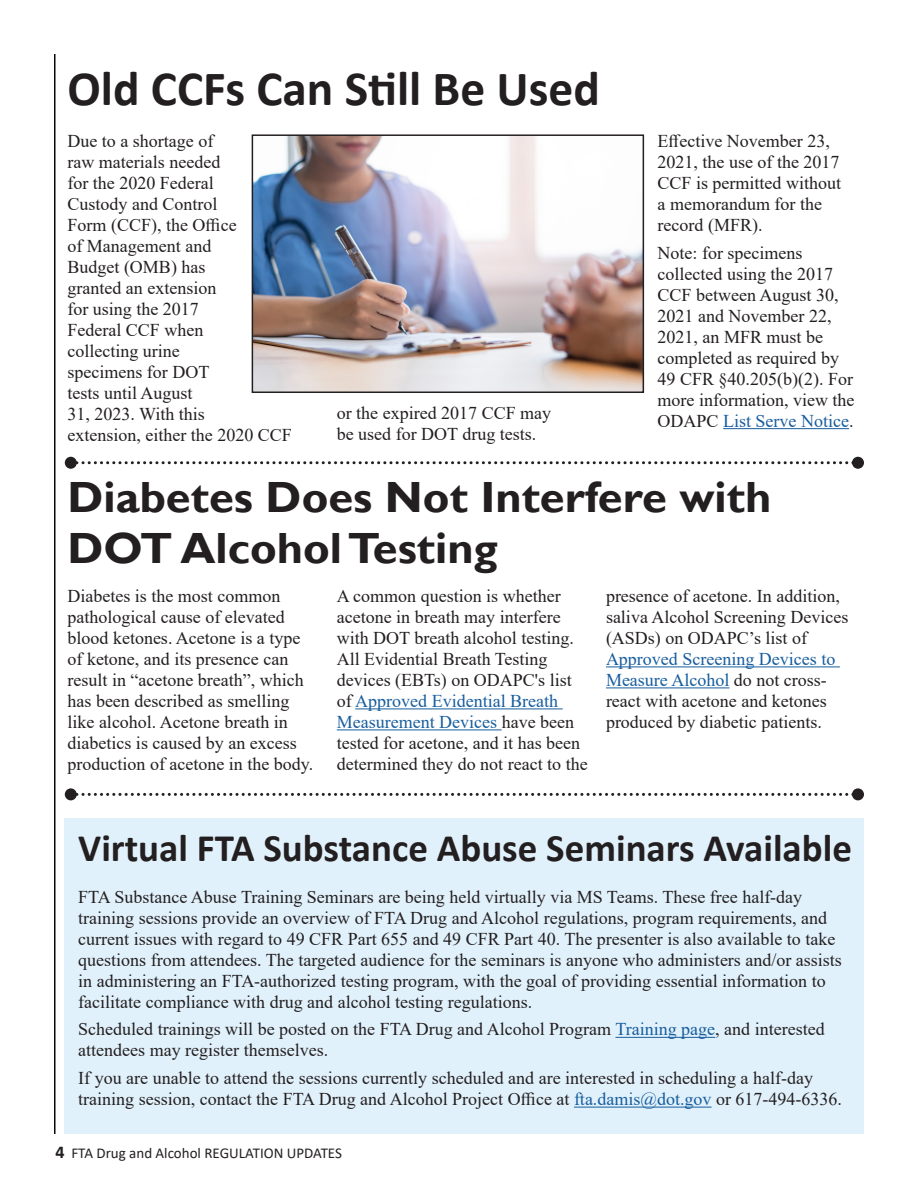
<style>
.page{position:relative;width:918px;height:1188px;background:#fff}
.page>*{position:absolute;margin:0;border:0;box-sizing:border-box;transform-origin:0 0}
.t1{font:700 49.5px "Calibri";color:#231f20}
.Newsletter_Body{font:700 43.65px/51px "Gill Sans";color:#231f20}
.Newsletter_Body-2{font:700 39px "Calibri";color:#231f20}
.Newsletter_Body-3{font:18px/21px "Times New Roman";color:#231f20}
.t2{font:15px "Calibri";color:#231f20}
.s1{color:#175d9e}
.s2{font-weight:700;font-size:18px}
</style>
<div class="page">
<hr style="left:54px;top:54px;width:2px;height:1080px;background:#050806">
<svg style="left:77px;top:793px;width:775px;height:3px"></svg>
<div style="left:65px;top:788px;width:12px;height:12px;background:#231f20;border-radius:50%"></div>
<div style="left:852px;top:788px;width:12px;height:12px;background:#231f20;border-radius:50%"></div>
<div style="left:65px;top:819px;width:799px;height:315px;background:#e1f1fb"></div>
<hr style="left:615px;top:1037px;width:100px;height:1px;background:#175d9e">
<hr style="left:574px;top:1107px;width:138px;height:1px;background:#175d9e">
<hr style="left:723px;top:428px;width:126px;height:1px;background:#175d9e">
<img style="left:255px;top:137px;width:386px;height:253px">
<div style="left:252px;top:134px;width:392px;height:259px;border:2px solid #231f20"></div>
<hr style="left:355px;top:708px;width:208px;height:1px;background:#175d9e">
<hr style="left:337px;top:729px;width:165px;height:1px;background:#175d9e">
<hr style="left:606px;top:666px;width:234px;height:1px;background:#175d9e">
<hr style="left:606px;top:687px;width:123px;height:1px;background:#175d9e">
<svg style="left:77px;top:461px;width:775px;height:3px"></svg>
<div style="left:65px;top:457px;width:12px;height:12px;background:#231f20;border-radius:50%"></div>
<div style="left:852px;top:457px;width:12px;height:12px;background:#231f20;border-radius:50%"></div>
<h1 class="t1" style="left:68px;top:53px;width:534px">Old CCFs Can Still Be Used</h1>
<p class="Newsletter_Body-3" style="left:68px;top:130px;width:226px">Due to a shortage of<br>raw materials needed<br>for the 2020 Federal<br>Custody and Control<br>Form (CCF), the Office<br>of Management and<br>Budget (OMB) has<br>granted an extension<br>for using the 2017<br>Federal CCF when<br>collecting urine<br>specimens for DOT<br>tests until August<br>31, 2023. With this<br>extension, either the 2020 CCF</p>
<p class="Newsletter_Body-3" style="left:337px;top:402px;width:216px">or the expired 2017 CCF may be used for DOT drug tests.</p>
<p class="Newsletter_Body-3" style="left:658px;top:130px;width:185px">Effective November 23,<br>2021, the use of the 2017<br>CCF is permitted without a memorandum for the record (MFR).</p>
<p class="Newsletter_Body-3" style="left:658px;top:242px;width:198px">Note: for specimens collected using the 2017<br>CCF between August 30,<br>2021 and November 22,<br>2021, an MFR must be completed as required by<br>49 CFR §40.205(b)(2). For more information, view the<br>ODAPC <span class="s1">List Serve Notice</span>.</p>
<p class="Newsletter_Body" style="left:68px;top:473px;width:705px">Diabetes Does Not Interfere with<br>DOT Alcohol Testing</p>
<p class="Newsletter_Body-3" style="left:68px;top:585px;width:247px">Diabetes is the most common pathological cause of elevated blood ketones. Acetone is a type of ketone, and its presence can result in “acetone breath”, which has been described as smelling like alcohol. Acetone breath in diabetics is caused by an excess production of acetone in the body.</p>
<p class="Newsletter_Body-3" style="left:337px;top:585px;width:252px">A common question is whether acetone in breath may interfere with DOT breath alcohol testing.<br>All Evidential Breath Testing devices (EBTs) on ODAPC's list of <span class="s1">Approved Evidential Breath<br>Measurement Devices</span> have been tested for acetone, and it has been determined they do not react to the</p>
<p class="Newsletter_Body-3" style="left:606px;top:585px;width:244px">presence of acetone. In addition, saliva Alcohol Screening Devices (ASDs) on ODAPC’s list of<br><span class="s1">Approved Screening Devices to<br>Measure Alcohol</span> do not cross&shy;react with acetone and ketones produced by diabetic patients.</p>
<p class="Newsletter_Body-2" style="left:78px;top:821px;width:775px">Virtual FTA Substance Abuse Seminars Available</p>
<p class="Newsletter_Body-3" style="left:78px;top:886px;width:765px">FTA Substance Abuse Training Seminars are being held virtually via MS Teams. These free half-day training sessions provide an overview of FTA Drug and Alcohol regulations, program requirements, and current issues with regard to 49 CFR Part 655 and 49 CFR Part 40. The presenter is also available to take questions from attendees. The targeted audience for the seminars is anyone who administers and/or assists in administering an FTA-authorized testing program, with the goal of providing essential information to facilitate compliance with drug and alcohol testing regulations.</p>
<p class="Newsletter_Body-3" style="left:78px;top:1018px;width:748px">Scheduled trainings will be posted on the FTA Drug and Alcohol Program <span class="s1">Training page</span>, and interested</p>
<p class="Newsletter_Body-3" style="left:78px;top:1039px;width:251px">attendees may register themselves.</p>
<p class="Newsletter_Body-3" style="left:78px;top:1067px;width:765px">If you are unable to attend the sessions currently scheduled and are interested in scheduling a half-day training session, contact the FTA Drug and Alcohol Project Office at <span class="s1">fta.damis@dot.gov</span> or 617-494-6336.</p>
<p class="t2" style="left:56px;top:1143px;width:288px"><span class="s2">4</span> FTA Drug and Alcohol REGULATION UPDATES</p>
</div>
